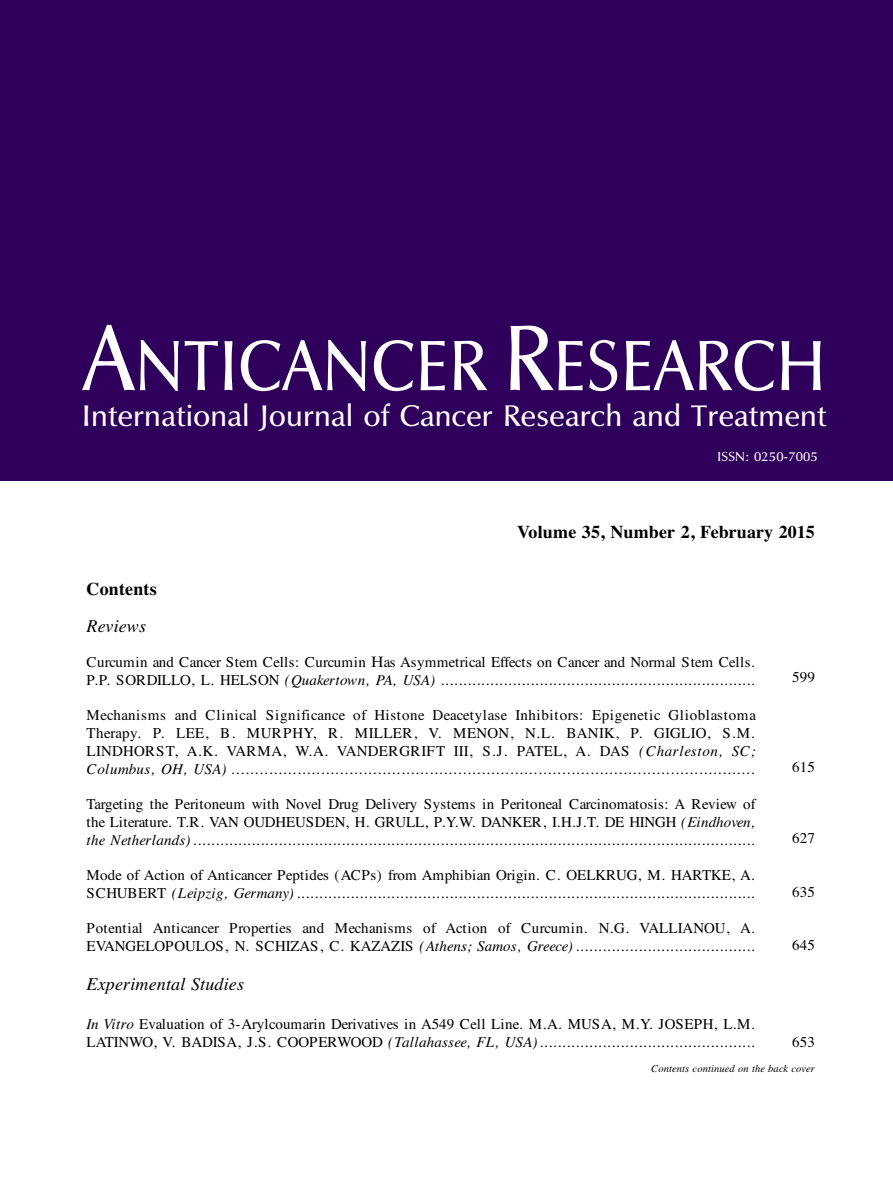
<style>
.page{position:relative;width:893px;height:1191px;background:#fff}
.page>*{position:absolute;margin:0;border:0;box-sizing:border-box;transform-origin:0 0}
.t1{font:73.5px "UB Optima";letter-spacing:.01em;color:#fff;scale:.9 1}
.t2{font:30.75px "UB Optima";letter-spacing:.01em;color:#fff}
.t3{font:700 18px "Times";letter-spacing:.01em;color:#000}
.t4{font:italic 18px "Times";letter-spacing:.01em;color:#000}
.t5{font:15px/18px "Times";letter-spacing:.01em;color:#000}
.t6{font:italic 15px/18px "Times";letter-spacing:.01em;color:#000}
.t7{font:13.5px "UB Optima";letter-spacing:.01em;color:#fff}
.t8{font:italic 10.5px "Times";letter-spacing:.01em;color:#000}
.s1{font-size:96px}
.s2{font-style:italic}
.s3{font-style:normal}
</style>
<div class="page">
<div style="left:0;top:0;width:893px;height:480px;background:#2e005b"></div>
<h1 class="t1" style="left:83px;top:326px;width:827px"><span class="s1">A</span>NTICANCER <span class="s1">R</span>ESEARCH</h1>
<h2 class="t2" style="left:82px;top:399px;width:746px">International Journal of Cancer Research and Treatment</h2>
<p class="t7" style="left:717px;top:449px;width:102px">ISSN: 0250-7005</p>
<p class="t3" style="left:517px;top:521px;width:299px">Volume 35, Number 2, February 2015</p>
<p class="t3" style="left:87px;top:578px;width:72px">Contents</p>
<p class="t4" style="left:87px;top:615px;width:61px">Reviews</p>
<p class="t5" style="left:87px;top:652px;width:670px">Curcumin and Cancer Stem Cells: Curcumin Ηas Asymmetrical Effects on Cancer and Normal Stem Cells.<br>P.P. SORDILLO, L. HELSON <span class="s2">(Quakertown, PA, USA)</span> ......................................................................</p>
<p class="t5" style="left:87px;top:705px;width:671px;text-align:justify">Mechanisms and Clinical Significance of Histone Deacetylase Inhibitors: Epigenetic Glioblastoma Therapy. P. LEE, B. MURPHY, R. MILLER, V. MENON, N.L. BANIK, P. GIGLIO, S.M.<br>LINDHORST, A.K. VARMA, W.A. VANDERGRIFT III, S.J. PATEL, A. DAS <span class="s2">(Charleston, SC; Columbus, OH, USA) ...............................................................................................................</span></p>
<p class="t5" style="left:87px;top:794px;width:671px;text-align:justify">Targeting the Peritoneum with Novel Drug Delivery Systems in Peritoneal Carcinomatosis: A Review of the Literature. T.R. VAN OUDHEUSDEN, H. GRULL, P.Y.W. DANKER, I.H.J.T. DE HINGH <span class="s2">(Eindhoven, the Netherlands).............................................................................................................................</span></p>
<p class="t6" style="left:87px;top:865px;width:670px"><span class="s3">Mode of Action of Anticancer Peptides (ACPs) from Amphibian Origin. C. OELKRUG, M. HARTKE, A.<br>SCHUBERT</span> (Leipzig, Germany) ......................................................................................................</p>
<p class="t5" style="left:87px;top:918px;width:670px">Potential Anticancer Properties and Mechanisms of Action of Curcumin. N.G. VALLIANOU, A.<br>EVANGELOPOULOS, N. SCHIZAS, C. KAZAZIS <span class="s2">(Athens; Samos, Greece)........................................</span></p>
<p class="t4" style="left:87px;top:973px;width:159px">Experimental Studies</p>
<p class="t5" style="left:87px;top:1015px;width:670px"><span class="s2">In Vitro</span> Evaluation of 3-Arylcoumarin Derivatives in A549 Cell Line. M.A. MUSA, M.Y. JOSEPH, L.M.<br>LATINWO, V. BADISA, J.S. COOPERWOOD <span class="s2">(Tallahassee, FL, USA)................................................</span></p>
<p class="t5" style="left:792px;top:668px;width:24px">599</p>
<p class="t5" style="left:792px;top:758px;width:24px">615</p>
<p class="t5" style="left:792px;top:829px;width:24px">627</p>
<p class="t5" style="left:792px;top:883px;width:24px">635</p>
<p class="t5" style="left:792px;top:935px;width:24px">645</p>
<p class="t5" style="left:792px;top:1033px;width:24px">653</p>
<p class="t8" style="left:651px;top:1062px;width:165px">Contents continued on the back cover</p>
</div>
